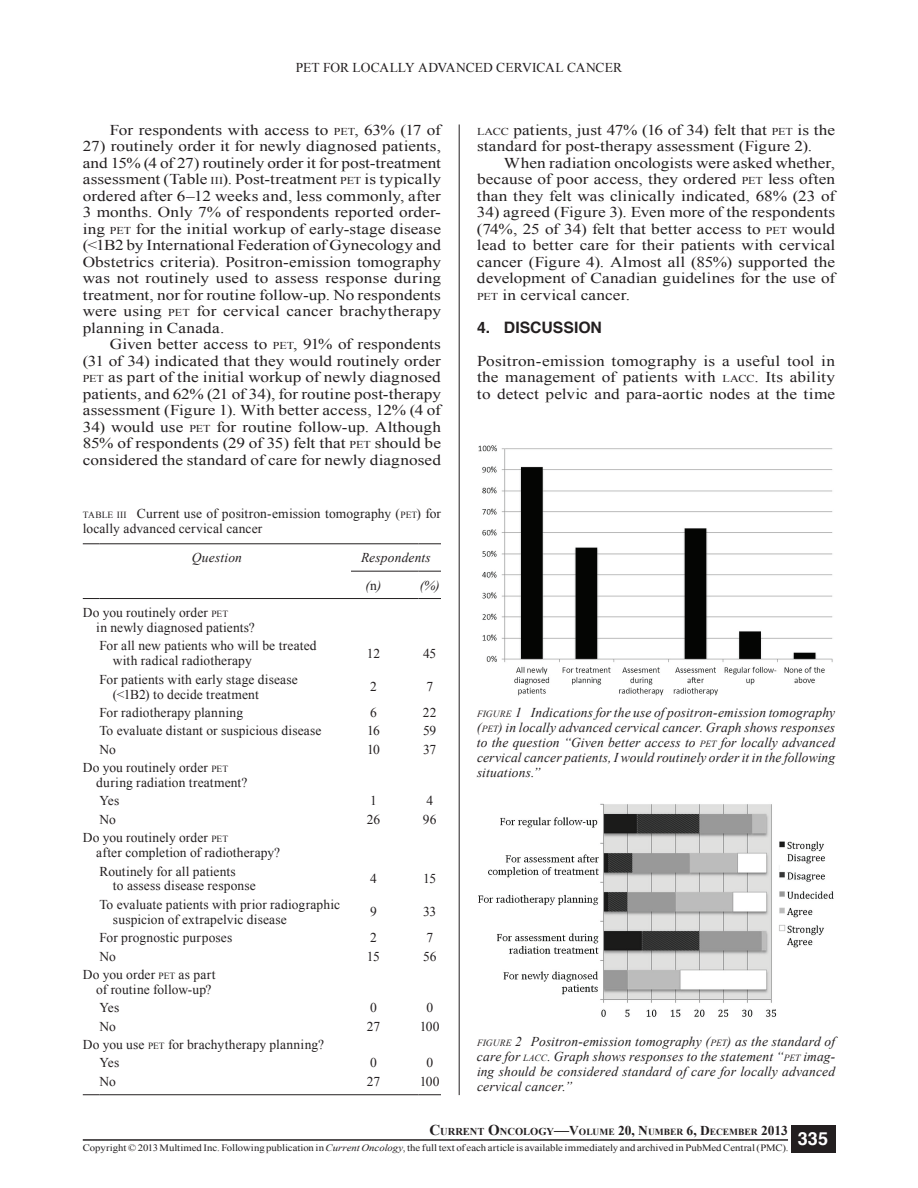
<style>
.page{position:relative;width:918px;height:1188px;background:#fff}
.page>*{position:absolute;margin:0;border:0;box-sizing:border-box;transform-origin:0 0}
.t1{font:700 18px "Helvetica";color:#fff}
.t2{font:700 15.75px "Helvetica";color:#231f20}
.t3{font:15px/16.5px "Times New Roman";letter-spacing:.005em;color:#231f20;text-align:justify;scale:1.15 1}
.t4{font:13.5px/15px "Times New Roman";letter-spacing:.005em;color:#231f20}
.t5{font:italic 13.5px/15px "Times New Roman";letter-spacing:.01em;color:#231f20;text-align:justify}
.t6{font:9.75px "Times New Roman";color:#231f20;scale:1.1 1}
.t7{font:700 9.45px "Times New Roman";color:#231f20}
.s1{font-size:10.5px}
.s2{font-size:9.45px}
.s3{font-style:normal}
.s4{font-style:inherit}
.s5{font-size:15px}
.s6{font-size:13.5px}
.s7{font-style:italic}
</style>
<div class="page">
<div style="left:791px;top:1125px;width:44px;height:28px;background:#231f20"></div>
<hr style="left:83px;top:1139px;width:705px;height:2px;background:#231f20">
<hr style="left:459px;top:124px;width:1px;height:971px;background:#231f20">
<svg style="left:83px;top:543px;width:16px;height:1px"></svg>
<hr style="left:99px;top:543px;width:252px;height:1px;background:#231f20">
<hr style="left:351px;top:543px;width:45px;height:1px;background:#231f20">
<svg style="left:396px;top:543px;width:45px;height:1px"></svg>
<hr style="left:351px;top:571px;width:45px;height:1px;background:#231f20">
<svg style="left:396px;top:571px;width:45px;height:1px"></svg>
<svg style="left:83px;top:598px;width:16px;height:1px"></svg>
<hr style="left:99px;top:598px;width:252px;height:1px;background:#231f20">
<hr style="left:351px;top:598px;width:45px;height:1px;background:#231f20">
<svg style="left:396px;top:598px;width:45px;height:1px"></svg>
<svg style="left:83px;top:1094px;width:16px;height:1px"></svg>
<hr style="left:99px;top:1094px;width:252px;height:1px;background:#231f20">
<hr style="left:351px;top:1094px;width:45px;height:1px;background:#231f20">
<svg style="left:396px;top:1094px;width:45px;height:1px"></svg>
<img style="left:478px;top:445px;width:355px;height:251px">
<img style="left:478px;top:803px;width:356px;height:214px">
<p class="t4" style="left:296px;top:60px;width:328px">PET FOR LOCALLY ADVANCED CERVICAL CANCER</p>
<p class="t3" style="left:110px;top:121px;width:290px">For respondents with access to <span class="s1">PET</span>, 63% (17 of</p>
<p class="t3" style="left:83px;top:138px;width:313px">27) routinely order it for newly diagnosed patients, and 15% (4 of 27) routinely order it for post-treatment assessment (Table <span class="s1">III</span>). Post-treatment <span class="s1">PET</span> is typically ordered after 6–12 weeks and, less commonly, after 3 months. Only 7% of respondents reported order&shy;ing <span class="s1">PET</span> for the initial workup of early-stage disease (&lt;1B2 by International Federation of Gynecology and Obstetrics criteria). Positron-emission tomography was not routinely used to assess response during treatment, nor for routine follow-up. No respondents were using <span class="s1">PET</span> for cervical cancer brachytherapy planning in Canada.</p>
<p class="t3" style="left:83px;top:336px;width:313px;text-indent:27px">Given better access to <span class="s1">PET</span>, 91% of respondents (31 of 34) indicated that they would routinely order <span class="s1">PET</span> as part of the initial workup of newly diagnosed patients, and 62% (21 of 34), for routine post-therapy assessment (Figure 1). With better access, 12% (4 of</p>
<p class="t3" style="left:83px;top:418px;width:313px">34) would use <span class="s1">PET</span> for routine follow-up. Although 85% of respondents (29 of 35) felt that <span class="s1">PET</span> should be considered the standard of care for newly diagnosed</p>
<p class="t4" style="left:83px;top:506px;width:360px"><span class="s2">TABLE III</span> Current use of positron-emission tomography (<span class="s2">PET</span>) for locally advanced cervical cancer</p>
<p class="t5" style="left:192px;top:550px;width:52px">Question</p>
<p class="t5" style="left:366px;top:544px;width:67px;line-height:27.5px;text-indent:-4px">Respondents (<span class="s3">n</span>)</p>
<p class="t5" style="left:420px;top:577px;width:21px">(%)</p>
<p class="t4" style="left:96px;top:605px;width:160px;text-indent:-14px">Do you routinely order <span class="s2">PET<br></span>in newly diagnosed patients?</p>
<p class="t4" style="left:113px;top:638px;width:205px;text-indent:-14px">For all new patients who will be treated with radical radiotherapy</p>
<p class="t4" style="left:367px;top:646px;width:15px">12</p>
<p class="t4" style="left:423px;top:646px;width:15px">45</p>
<p class="t4" style="left:113px;top:671px;width:186px;text-indent:-14px">For patients with early stage disease (&lt;1B2) to decide treatment</p>
<p class="t4" style="left:370px;top:679px;width:8px">2</p>
<p class="t4" style="left:426px;top:679px;width:8px">7</p>
<p class="t4" style="left:99px;top:705px;width:145px">For radiotherapy planning</p>
<p class="t4" style="left:370px;top:705px;width:8px">6</p>
<p class="t4" style="left:423px;top:705px;width:15px">22</p>
<p class="t4" style="left:99px;top:723px;width:224px">To evaluate distant or suspicious disease</p>
<p class="t4" style="left:367px;top:723px;width:14px">16</p>
<p class="t4" style="left:423px;top:723px;width:15px">59</p>
<p class="t4" style="left:99px;top:741px;width:18px">No</p>
<p class="t4" style="left:367px;top:741px;width:14px">10</p>
<p class="t4" style="left:423px;top:741px;width:15px">37</p>
<p class="t4" style="left:96px;top:760px;width:153px;text-indent:-14px">Do you routinely order <span class="s2">PET </span>during radiation treatment?</p>
<p class="t4" style="left:99px;top:793px;width:21px">Yes</p>
<p class="t4" style="left:370px;top:793px;width:8px">1</p>
<p class="t4" style="left:426px;top:793px;width:8px">4</p>
<p class="t4" style="left:99px;top:812px;width:18px">No</p>
<p class="t4" style="left:367px;top:812px;width:15px">26</p>
<p class="t4" style="left:423px;top:812px;width:15px">96</p>
<p class="t4" style="left:96px;top:830px;width:185px;text-indent:-14px">Do you routinely order <span class="s2">PET<br></span>after completion of radiotherapy?</p>
<p class="t4" style="left:113px;top:863px;width:144px;text-indent:-14px">Routinely for all patients<br>to assess disease response</p>
<p class="t4" style="left:370px;top:871px;width:8px">4</p>
<p class="t4" style="left:423px;top:871px;width:15px">15</p>
<p class="t4" style="left:113px;top:897px;width:229px;text-indent:-14px">To evaluate patients with prior radiographic suspicion of extrapelvic disease</p>
<p class="t4" style="left:370px;top:904px;width:8px">9</p>
<p class="t4" style="left:423px;top:904px;width:15px">33</p>
<p class="t4" style="left:99px;top:930px;width:134px">For prognostic purposes</p>
<p class="t4" style="left:370px;top:930px;width:8px">2</p>
<p class="t4" style="left:426px;top:930px;width:8px">7</p>
<p class="t4" style="left:99px;top:948px;width:18px">No</p>
<p class="t4" style="left:367px;top:948px;width:15px">15</p>
<p class="t4" style="left:423px;top:948px;width:15px">56</p>
<p class="t4" style="left:83px;top:967px;width:134px;text-align:right">Do you order <span class="s2">PET</span> as part of routine follow-up?</p>
<p class="t4" style="left:99px;top:1000px;width:21px">Yes</p>
<p class="t4" style="left:370px;top:1000px;width:8px">0</p>
<p class="t4" style="left:426px;top:1000px;width:8px">0</p>
<p class="t4" style="left:99px;top:1018px;width:18px">No</p>
<p class="t4" style="left:367px;top:1018px;width:15px">27</p>
<p class="t4" style="left:420px;top:1018px;width:21px">100</p>
<p class="t4" style="left:99px;top:1035px;width:226px;line-height:18.3px;text-indent:-17px">Do you use <span class="s2">PET</span> for brachytherapy planning?<br>Yes</p>
<p class="t4" style="left:370px;top:1055px;width:8px">0</p>
<p class="t4" style="left:426px;top:1055px;width:8px">0</p>
<p class="t4" style="left:99px;top:1074px;width:18px">No</p>
<p class="t4" style="left:367px;top:1074px;width:15px">27</p>
<p class="t4" style="left:420px;top:1074px;width:21px">100</p>
<p class="t3" style="left:477px;top:121px;width:313px"><span class="s1">LACC</span> patients, just 47% (16 of 34) felt that <span class="s1">PET</span> is the standard for post-therapy assessment (Figure 2).</p>
<p class="t3" style="left:477px;top:154px;width:313px;text-indent:27px">When radiation oncologists were asked whether, because of poor access, they ordered <span class="s1">PET</span> less often than they felt was clinically indicated, 68% (23 of</p>
<p class="t3" style="left:477px;top:204px;width:313px">34) agreed (Figure 3). Even more of the respondents (74%, 25 of 34) felt that better access to <span class="s1">PET</span> would lead to better care for their patients with cervical cancer (Figure 4). Almost all (85%) supported the development of Canadian guidelines for the use of <span class="s1">PET</span> in cervical cancer.</p>
<p class="t2" style="left:477px;top:315px;width:127px">4. DISCUSSION</p>
<p class="t3" style="left:477px;top:352px;width:313px">Positron-emission tomography is a useful tool in the management of patients with <span class="s1">LACC</span>. Its ability to detect pelvic and para-aortic nodes at the time</p>
<p class="t5" style="left:477px;top:705px;width:360px"><span class="s2">FIGURE</span> <span class="s4">1</span> Indications for the use of positron-emission tomography (<span class="s2">PET</span>) in locally advanced cervical cancer. Graph shows responses to the question “Given better access to <span class="s2">PET</span> for locally advanced cervical cancer patients, I would routinely order it in the following situations.”</p>
<p class="t5" style="left:477px;top:1034px;width:360px"><span class="s2">FIGURE</span> <span class="s4">2</span> Positron-emission tomography (<span class="s2">PET</span>) as the standard of care for <span class="s2">LACC</span>. Graph shows responses to the statement “<span class="s2">PET</span> imag&shy;ing should be considered standard of care for locally advanced cervical cancer.”</p>
<p class="t7" style="left:429px;top:1125px;width:360px"><span class="s5">C</span><span class="s1">URRENT</span> <span class="s5">O</span><span class="s1">NCOLOGY</span><span class="s5">—</span><span class="s6">V</span>OLUME <span class="s6">20, N</span>UMBER <span class="s6">6, D</span>ECEMBER <span class="s6">2013</span></p>
<p class="t6" style="left:83px;top:1141px;width:643px">Copyright © 2013 Multimed Inc. Following publication in <span class="s7">Current Oncology</span>, the full text of each article is available immediately and archived in PubMed Central (PMC).</p>
<p class="t1" style="left:798px;top:1124px;width:32px">335</p>
</div>
